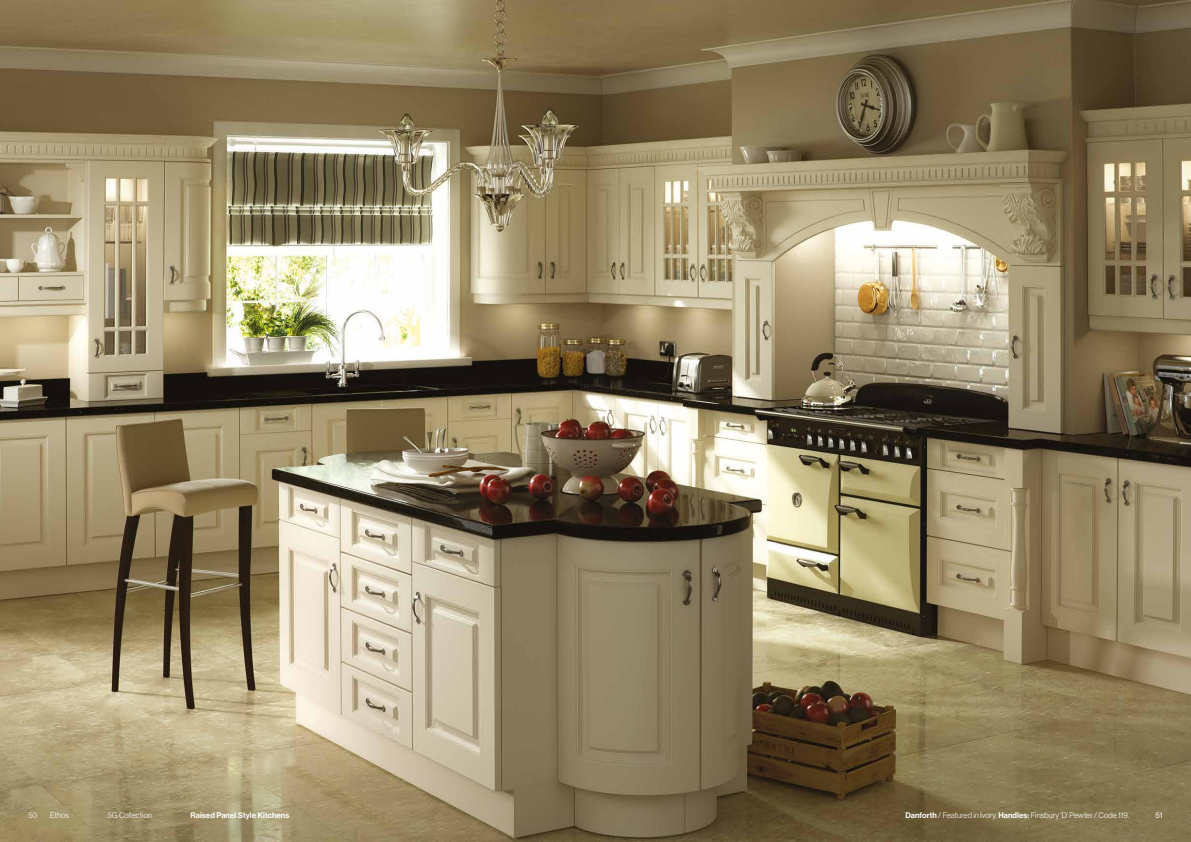
<style>
.page{position:relative;width:1191px;height:842px;background:#fff}
.page>*{position:absolute;margin:0;border:0;box-sizing:border-box;transform-origin:0 0}
.t1{font:8px "N Haas Grotesk DS Std 45 Lt";letter-spacing:.01em;color:#fff}
.t2{font:8px "N Haas Grotesk DS Std 65 Md";letter-spacing:.01em;color:#fff}
.t3{font:8px "N Haas Grotesk DS Pro 55 Rg";color:#fff}
.s1{font-family:"N Haas Grotesk DS Std 65 Md"}
</style>
<div class="page">
<img style="left:0;top:0;width:1191px;height:842px">
<p class="t1" style="left:28px;top:811px;width:10px">50</p>
<p class="t1" style="left:50px;top:811px;width:21px">Ethos</p>
<p class="t1" style="left:108px;top:811px;width:46px">5G Collection</p>
<p class="t2" style="left:190px;top:811px;width:100px">Raised Panel Style Kitchens</p>
<p class="t1" style="left:905px;top:811px;width:225px"><span class="s1">Danforth</span> / Featured in Ivory. <span class="s1">Handles:</span> Finsbury ‘D’ Pewter / Code 119.</p>
<p class="t3" style="left:1155px;top:811px;width:9px">51</p>
</div>
